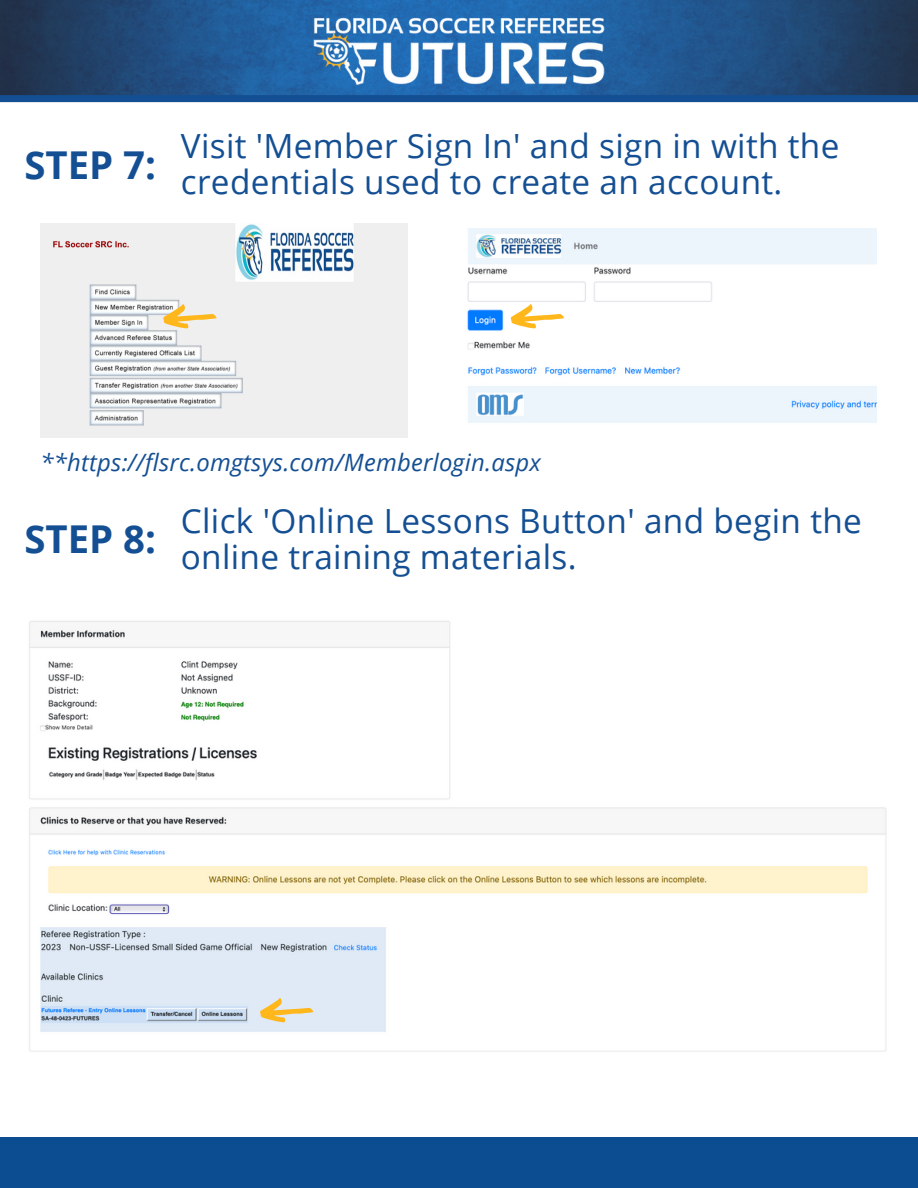
<style>
.page{position:relative;width:918px;height:1188px;background:#fff}
.page>*{position:absolute;margin:0;border:0;box-sizing:border-box;transform-origin:0 0}
.t1{font:700 38.4px "Open Sans";color:#144f93}
.t2{font:33.3px/36px "Open Sans";letter-spacing:.01em;color:#144f93}
.t3{font:italic 23.85px "Open Sans";letter-spacing:.01em;color:#144f93}
</style>
<div class="page">
<img style="left:0;top:0;width:918px;height:95px">
<div style="left:0;top:95px;width:918px;height:7px;background:#144f93"></div>
<div style="left:0;top:1138px;width:918px;height:50px;background:#0c4d92"></div>
<img style="left:287px;top:0;width:345px;height:224px">
<img style="left:467px;top:229px;width:409px;height:194px">
<img style="left:29px;top:621px;width:858px;height:431px">
<svg style="left:260px;top:998px;width:54px;height:25px"></svg>
<img style="left:41px;top:224px;width:366px;height:213px">
<svg style="left:163px;top:304px;width:54px;height:25px"></svg>
<svg style="left:511px;top:304px;width:53px;height:25px"></svg>
<p class="t1" style="left:24px;top:138px;width:133px">STEP 7:</p>
<p class="t2" style="left:181px;top:127px;width:660px">Visit 'Member Sign In' and sign in with the credentials used to create an account.</p>
<p class="t3" style="left:41px;top:445px;width:502px">**https://flsrc.omgtsys.com/Memberlogin.aspx</p>
<p class="t1" style="left:24px;top:512px;width:133px">STEP 8:</p>
<p class="t2" style="left:181px;top:502px;width:683px">Click 'Online Lessons Button' and begin the online training materials.</p>
</div>
